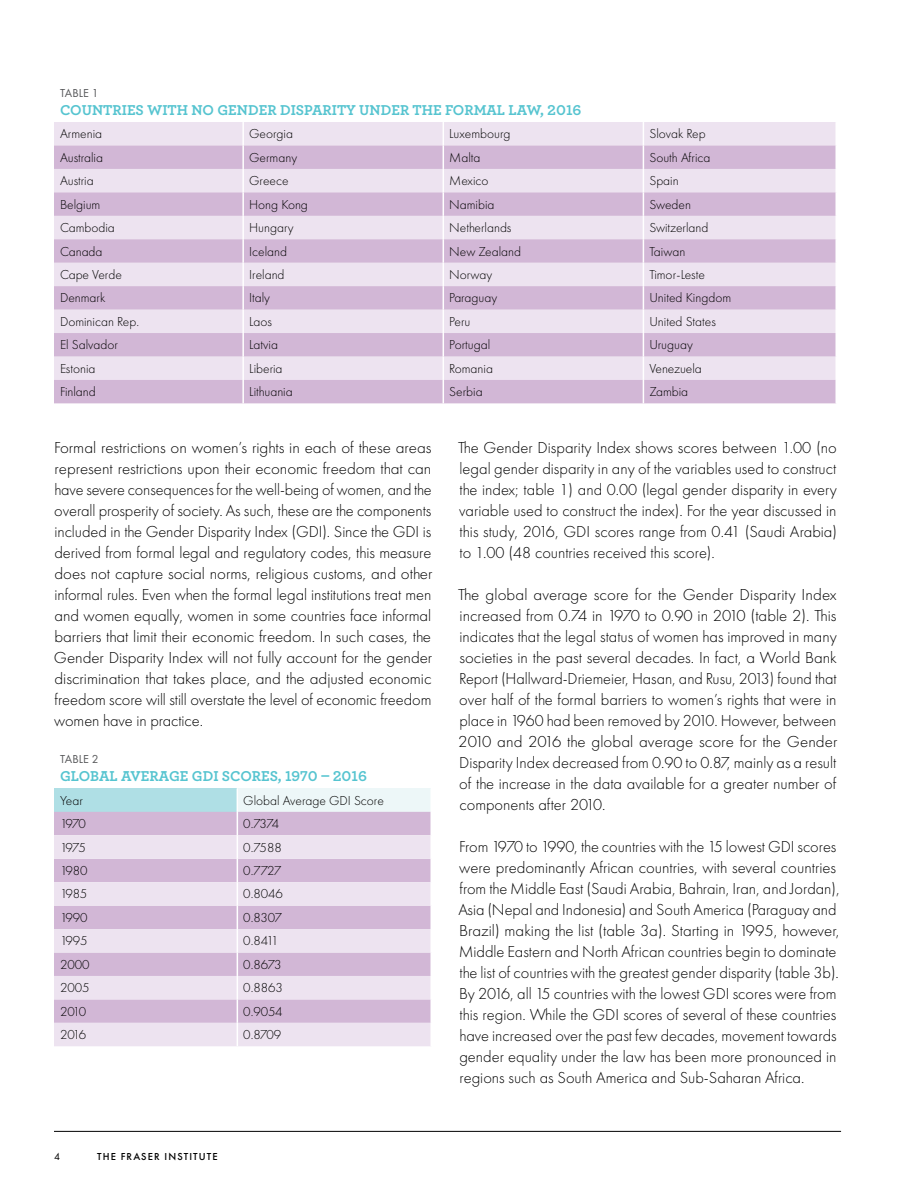
<style>
.page{position:relative;width:918px;height:1188px;background:#fff}
.page>*{position:absolute;margin:0;border:0;box-sizing:border-box;transform-origin:0 0}
.t1{font:300 16.5px/21px "Futura PT";color:#000;text-align:justify}
.t2{font:700 15px "Archer";color:#56c4d0}
.t3{font:300 13.5px "Futura PT";color:#000}
.t4{font:12px "Futura PT";letter-spacing:.01em;color:#58595b}
.t5{font:500 10.5px "Futura PT";letter-spacing:.11em;color:#000}
.t6{font:10.5px "Futura PT";color:#000}
</style>
<div class="page">
<div style="left:54px;top:122px;width:782px;height:23px;background:#ede3f0"></div>
<svg style="left:54px;top:145px;width:782px;height:258px;background:#decbe1"></svg>
<hr style="left:242px;top:122px;width:2px;height:23px;background:#fff">
<hr style="left:242px;top:145px;width:2px;height:24px;background:#fff">
<hr style="left:242px;top:169px;width:2px;height:23px;background:#fff">
<hr style="left:242px;top:192px;width:2px;height:24px;background:#fff">
<hr style="left:242px;top:216px;width:2px;height:23px;background:#fff">
<hr style="left:242px;top:239px;width:2px;height:24px;background:#fff">
<hr style="left:242px;top:263px;width:2px;height:23px;background:#fff">
<hr style="left:242px;top:286px;width:2px;height:24px;background:#fff">
<hr style="left:242px;top:310px;width:2px;height:23px;background:#fff">
<hr style="left:242px;top:333px;width:2px;height:23px;background:#fff">
<hr style="left:242px;top:356px;width:2px;height:24px;background:#fff">
<hr style="left:242px;top:380px;width:2px;height:23px;background:#fff">
<svg style="left:443px;top:122px;width:1px;height:281px"></svg>
<svg style="left:643px;top:122px;width:1px;height:281px"></svg>
<div style="left:54px;top:788px;width:183px;height:24px;background:#afdfe5"></div>
<div style="left:237px;top:788px;width:194px;height:24px;background:#edf7f8"></div>
<div style="left:54px;top:812px;width:376px;height:23px;background:#d2b7d6"></div>
<svg style="left:54px;top:835px;width:376px;height:211px;background:#e1cfe4"></svg>
<svg style="left:237px;top:789px;width:1px;height:257px"></svg>
<hr style="left:430px;top:788px;width:2px;height:24px;background:#fff">
<hr style="left:54px;top:1131px;width:787px;height:1px;background:#000">
<p class="t4" style="left:60px;top:86px;width:40px">TABLE 1</p>
<p class="t2" style="left:60px;top:98px;width:523px">COUNTRIES WITH NO GENDER DISPARITY UNDER THE FORMAL LAW, 2016</p>
<p class="t3" style="left:60px;top:126px;width:44px">Armenia</p>
<p class="t3" style="left:249px;top:126px;width:45px">Georgia</p>
<p class="t3" style="left:449px;top:126px;width:63px">Luxembourg</p>
<p class="t3" style="left:649px;top:126px;width:58px">Slovak Rep</p>
<p class="t3" style="left:60px;top:150px;width:45px">Australia</p>
<p class="t3" style="left:249px;top:150px;width:49px">Germany</p>
<p class="t3" style="left:449px;top:150px;width:33px">Malta</p>
<p class="t3" style="left:649px;top:150px;width:63px">South Africa</p>
<p class="t3" style="left:60px;top:173px;width:35px">Austria</p>
<p class="t3" style="left:249px;top:173px;width:41px">Greece</p>
<p class="t3" style="left:449px;top:173px;width:41px">Mexico</p>
<p class="t3" style="left:649px;top:173px;width:31px">Spain</p>
<p class="t3" style="left:60px;top:197px;width:42px">Belgium</p>
<p class="t3" style="left:249px;top:197px;width:60px">Hong Kong</p>
<p class="t3" style="left:449px;top:197px;width:47px">Namibia</p>
<p class="t3" style="left:649px;top:197px;width:43px">Sweden</p>
<p class="t3" style="left:60px;top:220px;width:56px">Cambodia</p>
<p class="t3" style="left:249px;top:220px;width:46px">Hungary</p>
<p class="t3" style="left:449px;top:220px;width:64px">Netherlands</p>
<p class="t3" style="left:649px;top:220px;width:61px">Switzerland</p>
<p class="t3" style="left:60px;top:243px;width:44px">Canada</p>
<p class="t3" style="left:249px;top:243px;width:39px">Iceland</p>
<p class="t3" style="left:449px;top:243px;width:73px">New Zealand</p>
<p class="t3" style="left:649px;top:243px;width:38px">Taiwan</p>
<p class="t3" style="left:60px;top:267px;width:63px">Cape Verde</p>
<p class="t3" style="left:249px;top:267px;width:37px">Ireland</p>
<p class="t3" style="left:449px;top:267px;width:45px">Norway</p>
<p class="t3" style="left:649px;top:267px;width:57px">Timor-Leste</p>
<p class="t3" style="left:60px;top:290px;width:47px">Denmark</p>
<p class="t3" style="left:249px;top:290px;width:22px">Italy</p>
<p class="t3" style="left:449px;top:290px;width:50px">Paraguay</p>
<p class="t3" style="left:649px;top:290px;width:83px">United Kingdom</p>
<p class="t3" style="left:60px;top:314px;width:81px">Dominican Rep.</p>
<p class="t3" style="left:249px;top:314px;width:24px">Laos</p>
<p class="t3" style="left:449px;top:314px;width:22px">Peru</p>
<p class="t3" style="left:649px;top:314px;width:68px">United States</p>
<p class="t3" style="left:60px;top:337px;width:60px">El Salvador</p>
<p class="t3" style="left:249px;top:337px;width:30px">Latvia</p>
<p class="t3" style="left:449px;top:337px;width:42px">Portugal</p>
<p class="t3" style="left:649px;top:337px;width:45px">Uruguay</p>
<p class="t3" style="left:60px;top:361px;width:37px">Estonia</p>
<p class="t3" style="left:249px;top:361px;width:35px">Liberia</p>
<p class="t3" style="left:449px;top:361px;width:45px">Romania</p>
<p class="t3" style="left:649px;top:361px;width:54px">Venezuela</p>
<p class="t3" style="left:60px;top:384px;width:37px">Finland</p>
<p class="t3" style="left:249px;top:384px;width:45px">Lithuania</p>
<p class="t3" style="left:449px;top:384px;width:35px">Serbia</p>
<p class="t3" style="left:649px;top:384px;width:40px">Zambia</p>
<p class="t1" style="left:54px;top:437px;width:380px">Formal restrictions on women’s rights in each of these areas represent restrictions upon their economic freedom that can have severe consequences for the well-being of women, and the overall prosperity of society. As such, these are the components included in the Gender Disparity Index (GDI). Since the GDI is derived from formal legal and regulatory codes, this measure does not capture social norms, religious customs, and other informal rules. Even when the formal legal institutions treat men and women equally, women in some countries face informal barriers that limit their economic freedom. In such cases, the Gender Disparity Index will not fully account for the gender discrimination that takes place, and the adjusted economic freedom score will still overstate the level of economic freedom women have in practice.</p>
<p class="t1" style="left:458px;top:437px;width:381px">The Gender Disparity Index shows scores between 1.00 (no legal gender disparity in any of the variables used to construct the index; table 1) and 0.00 (legal gender disparity in every variable used to construct the index). For the year discussed in this study, 2016, GDI scores range from 0.41 (Saudi Arabia) to 1.00 (48 countries received this score).</p>
<p class="t1" style="left:458px;top:584px;width:381px">The global average score for the Gender Disparity Index increased from 0.74 in 1970 to 0.90 in 2010 (table 2). This indicates that the legal status of women has improved in many societies in the past several decades. In fact, a World Bank Report (Hallward-Driemeier, Hasan, and Rusu, 2013) found that over half of the formal barriers to women’s rights that were in place in 1960 had been removed by 2010. However, between 2010 and 2016 the global average score for the Gender Disparity Index decreased from 0.90 to 0.87, mainly as a result of the increase in the data available for a greater number of components after 2010.</p>
<p class="t1" style="left:458px;top:836px;width:383px;text-align:left">From 1970 to 1990, the countries with the 15 lowest GDI scores were predominantly African countries, with several countries from the Middle East (Saudi Arabia, Bahrain, Iran, and Jordan), Asia (Nepal and Indonesia) and South America (Paraguay and Brazil) making the list (table 3a). Starting in 1995, however, Middle Eastern and North African countries begin to dominate the list of countries with the greatest gender disparity (table 3b).<br>By 2016, all 15 countries with the lowest GDI scores were from this region. While the GDI scores of several of these countries have increased over the past few decades, movement towards gender equality under the law has been more pronounced in regions such as South America and Sub-Saharan Africa.</p>
<p class="t4" style="left:60px;top:752px;width:40px">TABLE 2</p>
<p class="t2" style="left:60px;top:765px;width:308px">GLOBAL AVERAGE GDI SCORES, 1970 – 2016</p>
<p class="t3" style="left:60px;top:793px;width:24px">Year</p>
<p class="t3" style="left:243px;top:793px;width:142px">Global Average GDI Score</p>
<p class="t3" style="left:60px;top:816px;width:28px">1970</p>
<p class="t3" style="left:243px;top:816px;width:38px">0.7374</p>
<p class="t3" style="left:60px;top:839px;width:27px">1975</p>
<p class="t3" style="left:243px;top:839px;width:40px">0.7588</p>
<p class="t3" style="left:60px;top:863px;width:29px">1980</p>
<p class="t3" style="left:243px;top:863px;width:40px">0.7727</p>
<p class="t3" style="left:60px;top:886px;width:29px">1985</p>
<p class="t3" style="left:243px;top:886px;width:41px">0.8046</p>
<p class="t3" style="left:60px;top:910px;width:29px">1990</p>
<p class="t3" style="left:243px;top:910px;width:41px">0.8307</p>
<p class="t3" style="left:60px;top:933px;width:29px">1995</p>
<p class="t3" style="left:243px;top:933px;width:37px">0.8411</p>
<p class="t3" style="left:60px;top:957px;width:31px">2000</p>
<p class="t3" style="left:243px;top:957px;width:40px">0.8673</p>
<p class="t3" style="left:60px;top:980px;width:31px">2005</p>
<p class="t3" style="left:243px;top:980px;width:41px">0.8863</p>
<p class="t3" style="left:60px;top:1004px;width:28px">2010</p>
<p class="t3" style="left:243px;top:1004px;width:41px">0.9054</p>
<p class="t3" style="left:60px;top:1027px;width:28px">2016</p>
<p class="t3" style="left:243px;top:1027px;width:39px">0.8709</p>
<p class="t6" style="left:54px;top:1151px;width:7px">4</p>
<p class="t5" style="left:97px;top:1150px;width:122px">THE FRASER INSTITUTE</p>
</div>
